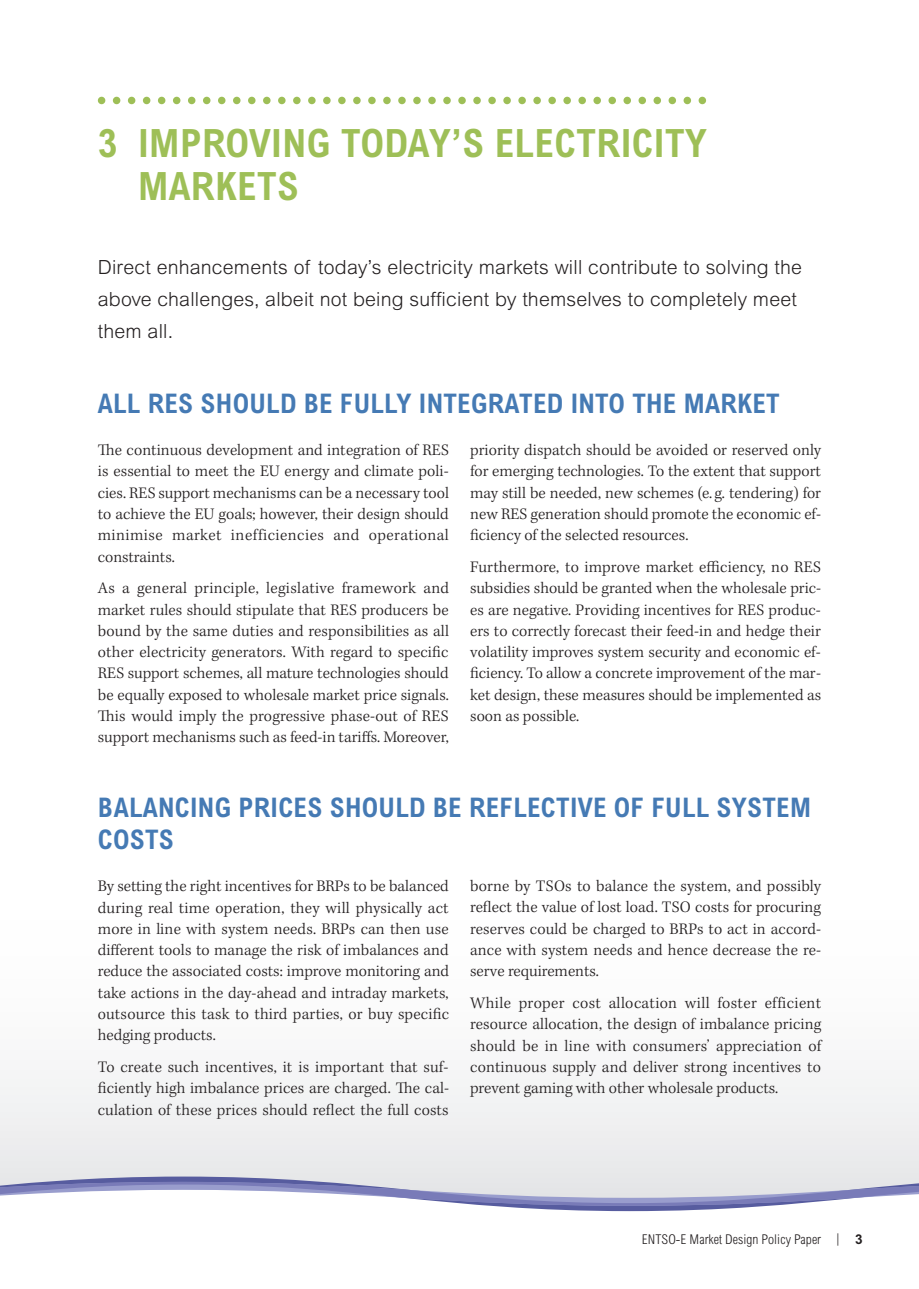
<style>
.page{position:relative;width:919px;height:1289px;background:#fff}
.page>*{position:absolute;margin:0;border:0;box-sizing:border-box;transform-origin:0 0}
.t1{font:700 condensed 39px/42.5px "Arial MT Std";letter-spacing:.01em;color:#9ebf57}
.t2{font:700 condensed 27px/32px "Arial MT Std";letter-spacing:.01em;color:#457ab4}
.t3{font:300 19.5px/32px "Arial MT Std";letter-spacing:.01em;color:#231f20}
.t4{font:300 16.5px/21.3px "Kepler Std";letter-spacing:.005em;color:#231f20;text-align:justify}
.t5{font:300 condensed 13.5px "Arial MT Std";letter-spacing:.005em;color:#231f20}
.s1{font-weight:700;font-stretch:normal}
</style>
<div class="page">
<div style="left:0;top:1079px;width:918px;height:97px;background:#efeff0"></div>
<svg style="left:0;top:1176px;width:918px;height:35px"></svg>
<div style="left:98px;top:97px;width:7px;height:7px;background:#9ebf57;border-radius:50%"></div>
<div style="left:113px;top:97px;width:7px;height:7px;background:#9ebf57;border-radius:50%"></div>
<div style="left:128px;top:97px;width:7px;height:7px;background:#9ebf57;border-radius:50%"></div>
<div style="left:143px;top:97px;width:7px;height:7px;background:#9ebf57;border-radius:50%"></div>
<div style="left:158px;top:97px;width:7px;height:7px;background:#9ebf57;border-radius:50%"></div>
<div style="left:173px;top:97px;width:7px;height:7px;background:#9ebf57;border-radius:50%"></div>
<div style="left:188px;top:97px;width:7px;height:7px;background:#9ebf57;border-radius:50%"></div>
<div style="left:203px;top:97px;width:7px;height:7px;background:#9ebf57;border-radius:50%"></div>
<div style="left:218px;top:97px;width:7px;height:7px;background:#9ebf57;border-radius:50%"></div>
<div style="left:233px;top:97px;width:7px;height:7px;background:#9ebf57;border-radius:50%"></div>
<div style="left:248px;top:97px;width:7px;height:7px;background:#9ebf57;border-radius:50%"></div>
<div style="left:263px;top:97px;width:7px;height:7px;background:#9ebf57;border-radius:50%"></div>
<div style="left:278px;top:97px;width:7px;height:7px;background:#9ebf57;border-radius:50%"></div>
<div style="left:293px;top:97px;width:7px;height:7px;background:#9ebf57;border-radius:50%"></div>
<div style="left:308px;top:97px;width:7px;height:7px;background:#9ebf57;border-radius:50%"></div>
<div style="left:323px;top:97px;width:7px;height:7px;background:#9ebf57;border-radius:50%"></div>
<div style="left:338px;top:97px;width:7px;height:7px;background:#9ebf57;border-radius:50%"></div>
<div style="left:353px;top:97px;width:7px;height:7px;background:#9ebf57;border-radius:50%"></div>
<div style="left:368px;top:97px;width:7px;height:7px;background:#9ebf57;border-radius:50%"></div>
<div style="left:383px;top:97px;width:7px;height:7px;background:#9ebf57;border-radius:50%"></div>
<div style="left:398px;top:97px;width:7px;height:7px;background:#9ebf57;border-radius:50%"></div>
<div style="left:413px;top:97px;width:7px;height:7px;background:#9ebf57;border-radius:50%"></div>
<div style="left:428px;top:97px;width:7px;height:7px;background:#9ebf57;border-radius:50%"></div>
<div style="left:443px;top:97px;width:8px;height:7px;background:#9ebf57;border-radius:50%"></div>
<div style="left:458px;top:97px;width:8px;height:7px;background:#9ebf57;border-radius:50%"></div>
<div style="left:473px;top:97px;width:8px;height:7px;background:#9ebf57;border-radius:50%"></div>
<div style="left:488px;top:97px;width:8px;height:7px;background:#9ebf57;border-radius:50%"></div>
<div style="left:503px;top:97px;width:8px;height:7px;background:#9ebf57;border-radius:50%"></div>
<div style="left:518px;top:97px;width:8px;height:7px;background:#9ebf57;border-radius:50%"></div>
<div style="left:533px;top:97px;width:8px;height:7px;background:#9ebf57;border-radius:50%"></div>
<div style="left:548px;top:97px;width:8px;height:7px;background:#9ebf57;border-radius:50%"></div>
<div style="left:563px;top:97px;width:8px;height:7px;background:#9ebf57;border-radius:50%"></div>
<div style="left:578px;top:97px;width:8px;height:7px;background:#9ebf57;border-radius:50%"></div>
<div style="left:593px;top:97px;width:8px;height:7px;background:#9ebf57;border-radius:50%"></div>
<div style="left:608px;top:97px;width:8px;height:7px;background:#9ebf57;border-radius:50%"></div>
<div style="left:623px;top:97px;width:8px;height:7px;background:#9ebf57;border-radius:50%"></div>
<div style="left:638px;top:97px;width:8px;height:7px;background:#9ebf57;border-radius:50%"></div>
<div style="left:653px;top:97px;width:8px;height:7px;background:#9ebf57;border-radius:50%"></div>
<div style="left:668px;top:97px;width:8px;height:7px;background:#9ebf57;border-radius:50%"></div>
<div style="left:683px;top:97px;width:8px;height:7px;background:#9ebf57;border-radius:50%"></div>
<div style="left:698px;top:97px;width:8px;height:7px;background:#9ebf57;border-radius:50%"></div>
<h1 class="t1" style="left:138px;top:122px;width:570px;text-indent:-40px">3 IMPROVING TODAY’S ELECTRICITY<br>MARKETS</h1>
<p class="t3" style="left:98px;top:251px;width:705px">Direct enhancements of today’s electricity markets will contribute to solving the above challenges, albeit not being sufficient by themselves to completely meet them all.</p>
<h2 class="t2" style="left:98px;top:387px;width:683px">ALL RES SHOULD BE FULLY INTEGRATED INTO THE MARKET</h2>
<p class="t4" style="left:98px;top:440px;width:352px">The continuous development and integration of RES is essential to meet the EU energy and climate poli&shy;cies. RES support mechanisms can be a necessary tool to achieve the EU goals; however, their design should minimise market inefficiencies and operational constraints.</p>
<p class="t4" style="left:98px;top:578px;width:353px">As a general principle, legislative framework and market rules should stipulate that RES producers be bound by the same duties and responsibilities as all other electricity generators. With regard to specific RES support schemes, all mature technologies should be equally exposed to wholesale market price signals.<br>This would imply the progressive phase-out of RES support mechanisms such as feed-in tariffs. Moreover,</p>
<p class="t4" style="left:470px;top:440px;width:352px">priority dispatch should be avoided or reserved only for emerging technologies. To the extent that support may still be needed, new schemes (e. g. tendering) for new RES generation should promote the economic ef&shy;ficiency of the selected resources.</p>
<p class="t4" style="left:470px;top:557px;width:352px">Furthermore, to improve market efficiency, no RES subsidies should be granted when the wholesale pric&shy;es are negative. Providing incentives for RES produc&shy;ers to correctly forecast their feed-in and hedge their volatility improves system security and economic ef&shy;ficiency. To allow a concrete improvement of the mar&shy;ket design, these measures should be implemented as soon as possible.</p>
<h2 class="t2" style="left:98px;top:791px;width:714px">BALANCING PRICES SHOULD BE REFLECTIVE OF FULL SYSTEM<br>COSTS</h2>
<p class="t4" style="left:98px;top:876px;width:353px">By setting the right incentives for BRPs to be balanced during real time operation, they will physically act more in line with system needs. BRPs can then use different tools to manage the risk of imbalances and reduce the associated costs: improve monitoring and take actions in the day-ahead and intraday markets, outsource this task to third parties, or buy specific hedging products.</p>
<p class="t4" style="left:98px;top:1056px;width:353px">To create such incentives, it is important that suf&shy;ficiently high imbalance prices are charged. The cal&shy;culation of these prices should reflect the full costs</p>
<p class="t4" style="left:470px;top:876px;width:352px">borne by TSOs to balance the system, and possibly reflect the value of lost load. TSO costs for procuring reserves could be charged to BRPs to act in accord&shy;ance with system needs and hence decrease the re&shy;serve requirements.</p>
<p class="t4" style="left:470px;top:993px;width:352px">While proper cost allocation will foster efficient resource allocation, the design of imbalance pricing should be in line with consumers’ appreciation of continuous supply and deliver strong incentives to prevent gaming with other wholesale products.</p>
<p class="t5" style="left:641px;top:1231px;width:222px">ENTSO-E Market Design Policy Paper | <span class="s1">3</span></p>
</div>
